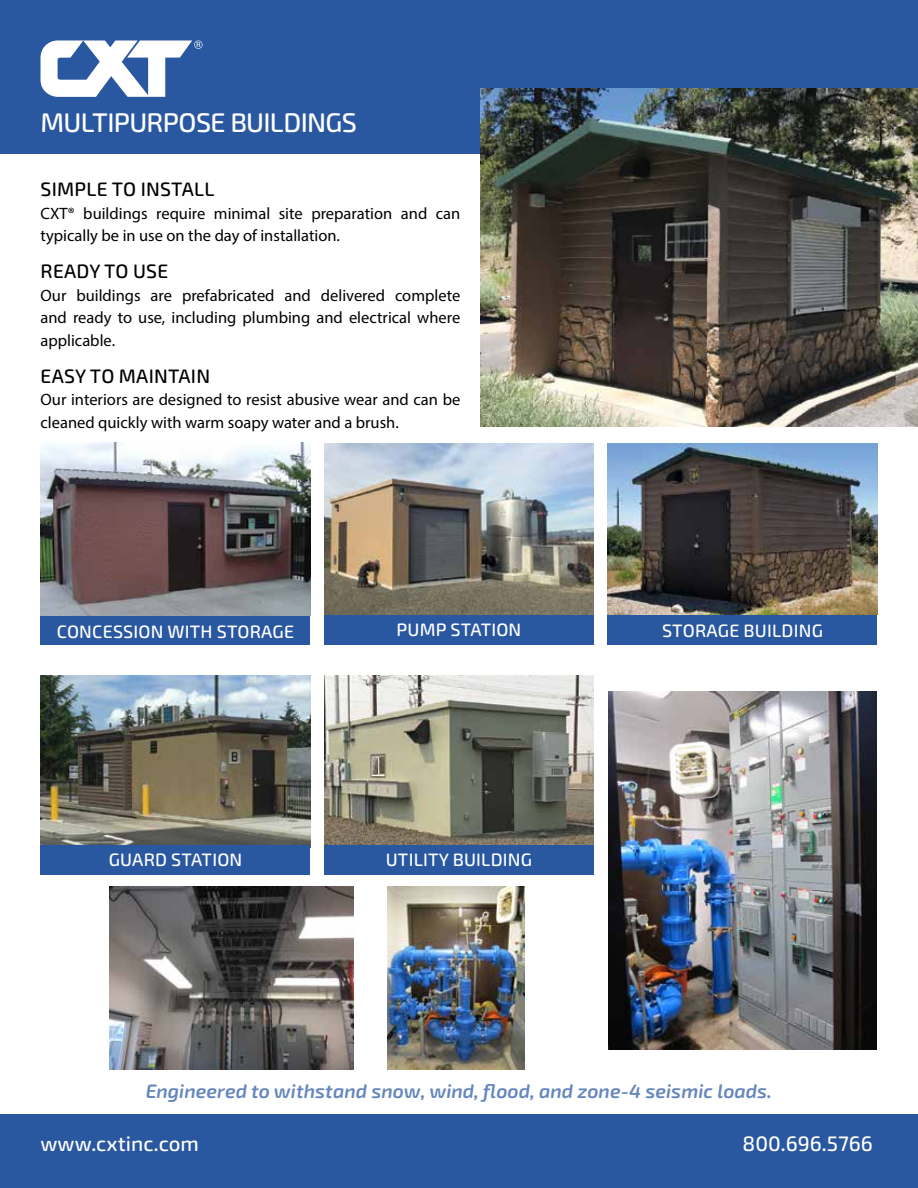
<style>
.page{position:relative;width:918px;height:1188px;background:#fff}
.page>*{position:absolute;margin:0;border:0;box-sizing:border-box;transform-origin:0 0}
.t1{font:500 27px "Exo Soft";letter-spacing:-.03em;color:#fff}
.t2{font:500 21px "Exo Soft";color:#fff}
.t3{font:italic 600 19.5px "Exo Soft";color:#2958a1}
.t4{font:500 19.5px "Exo Soft";letter-spacing:.01em;color:#000101}
.t5{font:500 18px "Exo Soft";letter-spacing:.01em;color:#fff}
.t6{font:16.5px/22.5px "Myriad Pro";color:#000}
</style>
<div class="page">
<div style="left:0;top:0;width:918px;height:153px;background:#2958a1"></div>
<svg style="left:40px;top:40px;width:162px;height:57px"></svg>
<div style="left:0;top:1115px;width:918px;height:73px;background:#2958a1"></div>
<div style="left:40px;top:616px;width:270px;height:29px;background:#2958a1"></div>
<img style="left:481px;top:89px;width:437px;height:338px">
<img style="left:40px;top:443px;width:270px;height:172px">
<img style="left:324px;top:443px;width:270px;height:173px">
<div style="left:324px;top:616px;width:270px;height:29px;background:#2958a1"></div>
<img style="left:608px;top:443px;width:270px;height:172px">
<div style="left:608px;top:616px;width:270px;height:29px;background:#2958a1"></div>
<img style="left:40px;top:675px;width:270px;height:170px">
<div style="left:40px;top:845px;width:270px;height:30px;background:#2958a1"></div>
<img style="left:324px;top:675px;width:270px;height:170px">
<div style="left:324px;top:845px;width:270px;height:30px;background:#2958a1"></div>
<img style="left:608px;top:692px;width:269px;height:357px">
<img style="left:110px;top:886px;width:244px;height:183px">
<img style="left:387px;top:886px;width:137px;height:183px">
<h1 class="t1" style="left:41px;top:107px;width:318px">MULTIPURPOSE BUILDINGS</h1>
<p class="t4" style="left:41px;top:178px;width:175px">SIMPLE TO INSTALL</p>
<p class="t6" style="left:40px;top:202px;width:421px">CXT® buildings require minimal site preparation and can typically be in use on the day of installation.</p>
<p class="t4" style="left:41px;top:260px;width:129px">READY TO USE</p>
<p class="t6" style="left:40px;top:284px;width:421px;text-align:justify">Our buildings are prefabricated and delivered complete and ready to use, including plumbing and electrical where applicable.</p>
<p class="t4" style="left:41px;top:364px;width:171px">EASY TO MAINTAIN</p>
<p class="t6" style="left:40px;top:388px;width:421px">Our interiors are designed to resist abusive wear and can be cleaned quickly with warm soapy water and a brush.</p>
<p class="t5" style="left:57px;top:621px;width:239px">CONCESSION WITH STORAGE</p>
<p class="t5" style="left:397px;top:620px;width:126px">PUMP STATION</p>
<p class="t5" style="left:662px;top:621px;width:162px">STORAGE BUILDING</p>
<p class="t5" style="left:109px;top:849px;width:135px">GUARD STATION</p>
<p class="t5" style="left:386px;top:849px;width:148px">UTILITY BUILDING</p>
<p class="t3" style="left:145px;top:1080px;width:628px">Engineered to withstand snow, wind, flood, and zone-4 seismic loads.</p>
<p class="t2" style="left:40px;top:1132px;width:160px">www.cxtinc.com</p>
<p class="t2" style="left:743px;top:1132px;width:132px">800.696.5766</p>
</div>
